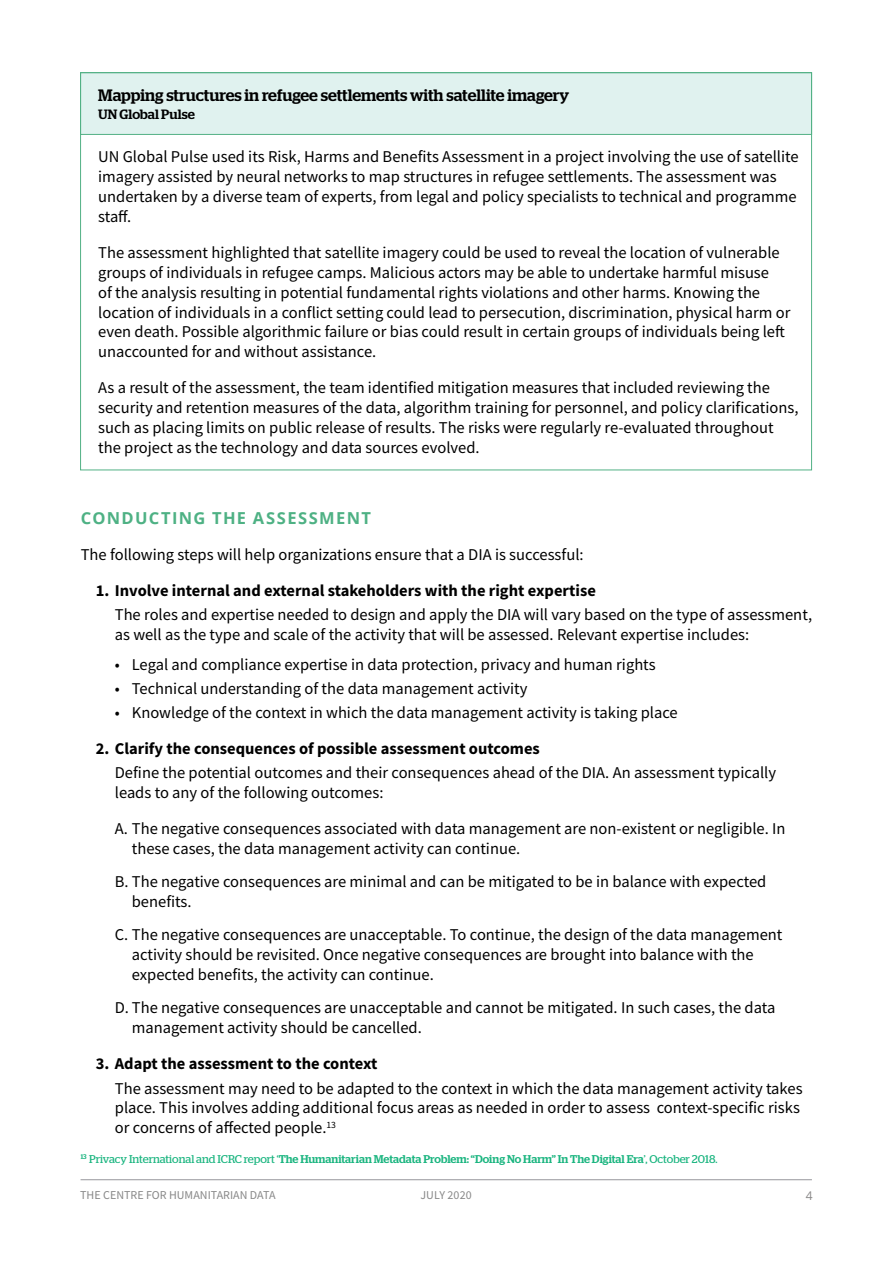
<style>
.page{position:relative;width:893px;height:1263px;background:#fff}
.page>*{position:absolute;margin:0;border:0;box-sizing:border-box;transform-origin:0 0}
.t1{font:16.5px/19.8px "Source Sans Pro";color:#000}
.t2{font:16.5px/19.8px "Source Sans Pro";color:#000101}
.t3{font:700 16.5px "Source Sans Pro";color:#000}
.t4{font:500 16.5px "Stag";color:#000}
.t5{font:700 16.5px "Open Sans";letter-spacing:.085em;color:#4eb184}
.t6{font:500 13.5px "Stag";color:#000}
.t7{font:12px "Source Sans Pro";color:#888}
.t8{font:12px "Open Sans";color:#888787}
.t9{font:500 11.25px "Stag";color:#1bb580}
.s1{font-weight:400}
</style>
<div class="page">
<hr style="left:81px;top:1179px;width:731px;height:1px;background:#96969c">
<div style="left:80px;top:72px;width:732px;height:63px;background:#e0f2ef;border:1px solid #52b185"></div>
<p class="t4" style="left:98px;top:85px;width:473px">Mapping structures in refugee settlements with satellite imagery</p>
<p class="t6" style="left:98px;top:106px;width:98px">UN Global Pulse</p>
<p class="t2" style="left:98px;top:147px;width:702px">UN Global Pulse used its Risk, Harms and Benefits Assessment in a project involving the use of satellite imagery assisted by neural networks to map structures in refugee settlements. The assessment was undertaken by a diverse team of experts, from legal and policy specialists to technical and programme staff.</p>
<p class="t2" style="left:98px;top:243px;width:694px">The assessment highlighted that satellite imagery could be used to reveal the location of vulnerable groups of individuals in refugee camps. Malicious actors may be able to undertake harmful misuse<br>of the analysis resulting in potential fundamental rights violations and other harms. Knowing the location of individuals in a conflict setting could lead to persecution, discrimination, physical harm or even death. Possible algorithmic failure or bias could result in certain groups of individuals being left unaccounted for and without assistance.</p>
<p class="t2" style="left:98px;top:378px;width:702px">As a result of the assessment, the team identified mitigation measures that included reviewing the security and retention measures of the data, algorithm training for personnel, and policy clarifications, such as placing limits on public release of results. The risks were regularly re-evaluated throughout the project as the technology and data sources evolved.</p>
<p class="t5" style="left:81px;top:507px;width:292px">CONDUCTING THE ASSESSMENT</p>
<p class="t1" style="left:81px;top:544px;width:504px">The following steps will help organizations ensure that a DIA is successful:</p>
<p class="t3" style="left:96px;top:579px;width:502px">1. Involve internal and external stakeholders with the right expertise</p>
<p class="t1" style="left:115px;top:604px;width:699px">The roles and expertise needed to design and apply the DIA will vary based on the type of assessment, as well as the type and scale of the activity that will be assessed. Relevant expertise includes:</p>
<p class="t1" style="left:115px;top:654px;width:542px">• Legal and compliance expertise in data protection, privacy and human rights</p>
<p class="t1" style="left:115px;top:678px;width:414px">• Technical understanding of the data management activity</p>
<p class="t1" style="left:115px;top:702px;width:564px">• Knowledge of the context in which the data management activity is taking place</p>
<p class="t3" style="left:96px;top:737px;width:446px">2. Clarify the consequences of possible assessment outcomes</p>
<p class="t1" style="left:115px;top:763px;width:663px">Define the potential outcomes and their consequences ahead of the DIA. An assessment typically leads to any of the following outcomes:</p>
<p class="t1" style="left:132px;top:819px;width:655px;text-indent:-17px">A. The negative consequences associated with data management are non-existent or negligible. In these cases, the data management activity can continue.</p>
<p class="t1" style="left:132px;top:872px;width:636px;text-indent:-17px">B. The negative consequences are minimal and can be mitigated to be in balance with expected benefits.</p>
<p class="t1" style="left:132px;top:925px;width:652px;text-indent:-17px">C. The negative consequences are unacceptable. To continue, the design of the data management activity should be revisited. Once negative consequences are brought into balance with the expected benefits, the activity can continue.</p>
<p class="t1" style="left:132px;top:998px;width:645px;text-indent:-17px">D. The negative consequences are unacceptable and cannot be mitigated. In such cases, the data management activity should be cancelled.</p>
<p class="t3" style="left:96px;top:1053px;width:283px">3. Adapt the assessment to the context</p>
<p class="t1" style="left:115px;top:1078px;width:689px">The assessment may need to be adapted to the context in which the data management activity takes place. This involves adding additional focus areas as needed in order to assess context-specific risks or concerns of affected people.<sup>13</sup></p>
<p class="t9" style="left:81px;top:1152px;width:638px"><sup>13</sup> <span class="s1">Privacy International and ICRC report ‘</span>The Humanitarian Metadata Problem: “Doing No Harm” In The Digital Era<span class="s1">’, October 2018.</span></p>
<p class="t7" style="left:80px;top:1187px;width:197px">THE CENTRE FOR HUMANITARIAN DATA</p>
<p class="t7" style="left:420px;top:1188px;width:53px">JULY 2020</p>
<p class="t8" style="left:806px;top:1187px;width:8px">4</p>
</div>
